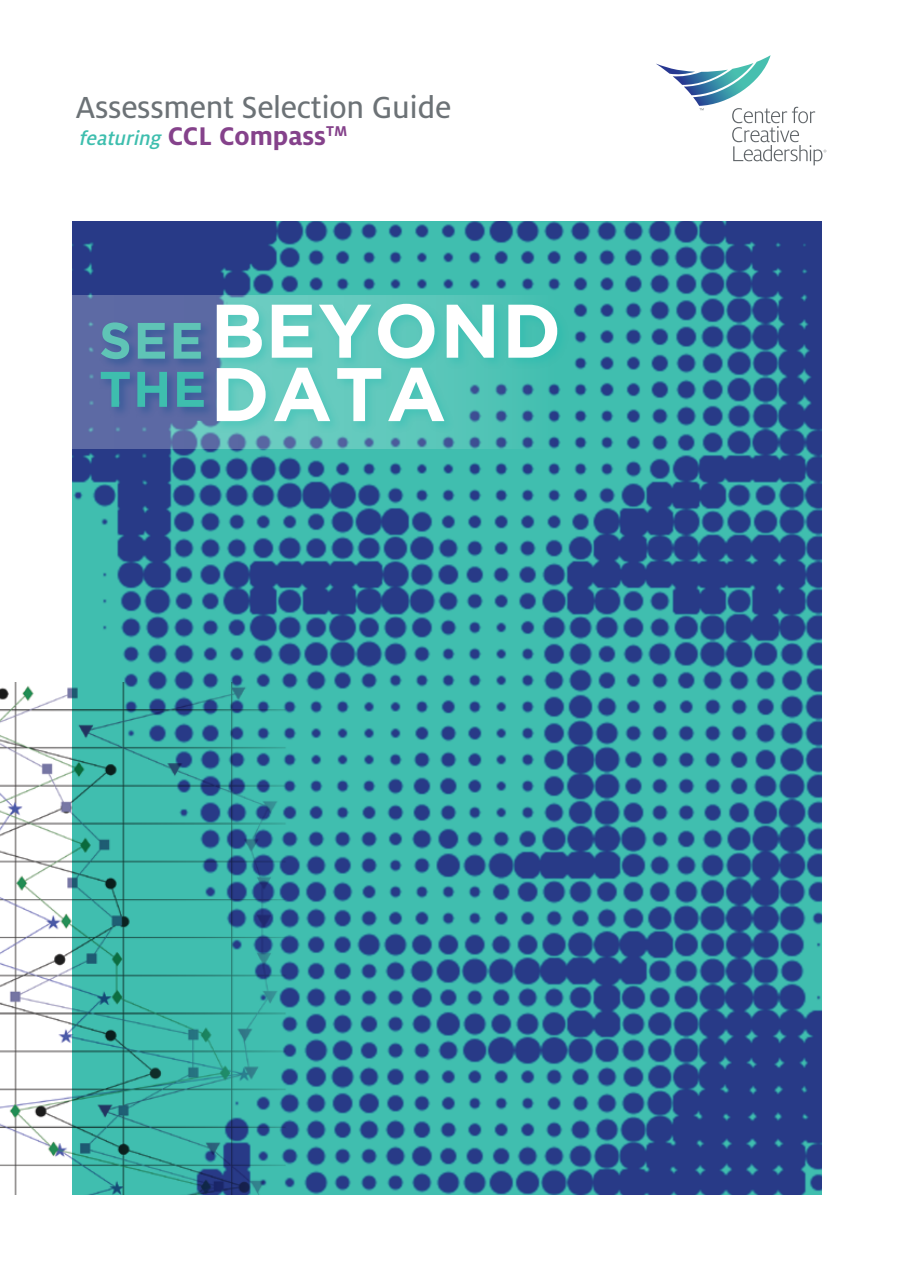
<style>
.page{position:relative;width:897px;height:1264px;background:#fff}
.page>*{position:absolute;margin:0;border:0;box-sizing:border-box;transform-origin:0 0}
.t1{font:700 75.75px "Gotham";letter-spacing:.025em;color:#fff}
.t2{font:700 49.95px "Gotham";color:#3ebeae}
.t3{font:33.75px "Milo Pro Text";letter-spacing:-.01em;color:#6c7276}
.t4{font:700 28.35px "Milo Pro";color:#85428b}
.s1{font-weight:500;font-style:italic;font-size:21.45px;color:#3ebeae}
.s2{font-size:51px;color:#5fc4b6}
</style>
<div class="page">
<svg style="left:656px;top:55px;width:170px;height:110px"></svg>
<img style="left:72px;top:222px;width:749px;height:972px">
<img style="left:0;top:682px;width:312px;height:512px">
<svg style="left:72px;top:295px;width:483px;height:153px;background:#5b87aa"></svg>
<div style="left:213px;top:300px;width:357px;height:134px;background:#00b4ab;opacity:.25"></div>
<div style="left:98px;top:320px;width:118px;height:99px;background:#0f4b8f;opacity:.45"></div>
<p class="t3" style="left:75px;top:88px;width:377px">Assessment Selection Guide</p>
<p class="t4" style="left:78px;top:120px;width:270px"><span class="s1">featuring</span> CCL Compass<sup>TM</sup></p>
<h1 class="t1" style="left:99px;top:287px;width:463px"><span class="s2">SEE</span>BEYOND</h1>
<h2 class="t2" style="left:99px;top:360px;width:109px">THE</h2>
<h1 class="t1" style="left:210px;top:350px;width:237px">DATA</h1>
</div>
